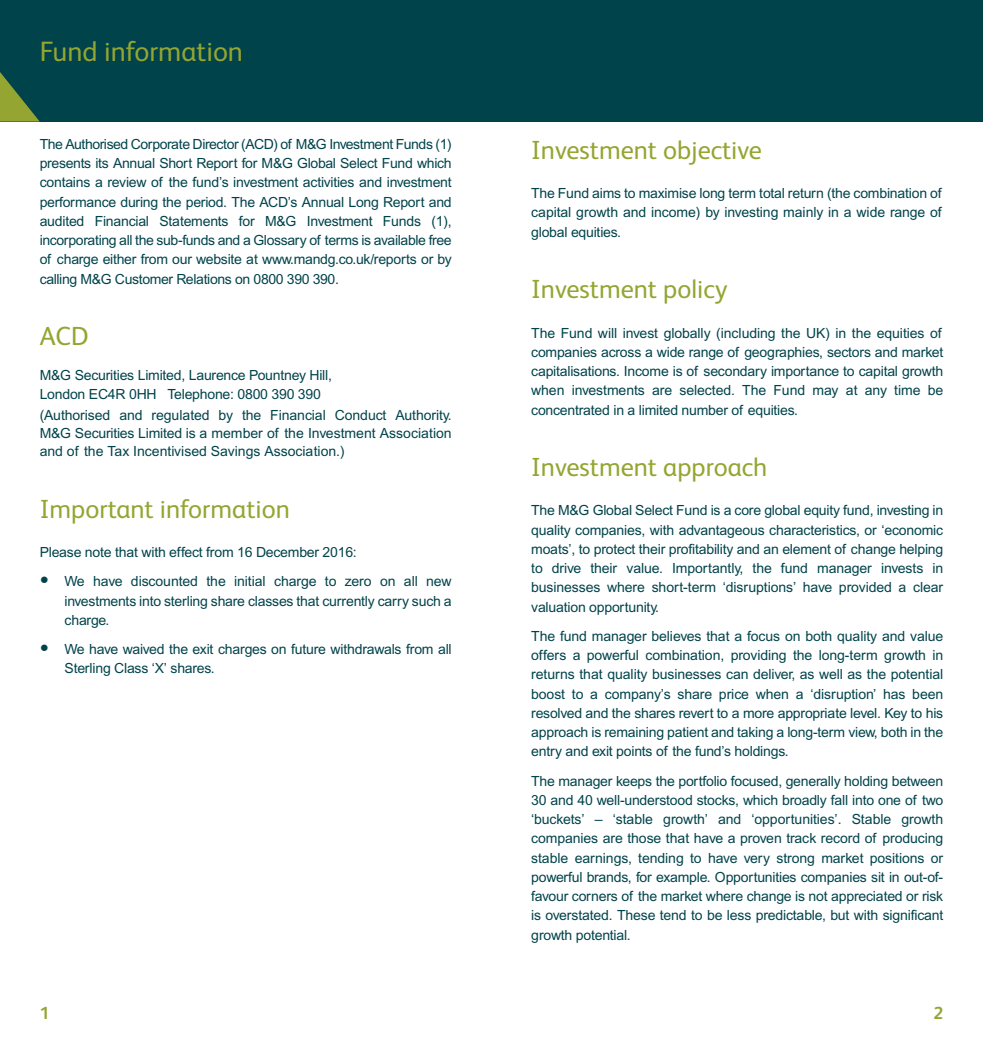
<style>
.page{position:relative;width:983px;height:1042px;background:#fff}
.page>*{position:absolute;margin:0;border:0;box-sizing:border-box;transform-origin:0 0}
.t1{font:28px "FS Albert";color:#94a531}
.t2{font:26.25px "FS Albert";color:#94a531}
.t3{font:700 17.5px "FS Albert";color:#94a531}
.t4{font:14px/19.2px "Arial";letter-spacing:-.015em;color:#00434b;text-align:justify}
.s1{font-size:26.25px}
</style>
<div class="page">
<div style="left:491px;top:0;width:491px;height:122px;background:#00434b"></div>
<div style="left:0;top:0;width:491px;height:122px;background:#00434b"></div>
<svg style="left:0;top:72px;width:40px;height:50px"></svg>
<h1 class="t1" style="left:40px;top:42px;width:205px">Fund information</h1>
<p class="t4" style="left:40px;top:136px;width:413px">The Authorised Corporate Director (ACD) of M&amp;G Investment Funds (1) presents its Annual Short Report for M&amp;G Global Select Fund which contains a review of the fund’s investment activities and investment performance during the period. The ACD’s Annual Long Report and audited Financial Statements for M&amp;G Investment Funds (1), incorporating all the sub-funds and a Glossary of terms is available free of charge either from our website at www.mandg.co.uk/reports or by calling M&amp;G Customer Relations on 0800 390 390.</p>
<h2 class="t2" style="left:40px;top:327px;width:50px">ACD</h2>
<p class="t4" style="left:40px;top:366px;width:294px">M&amp;G Securities Limited, Laurence Pountney Hill,<br>London EC4R 0HH Telephone: 0800 390 390</p>
<p class="t4" style="left:40px;top:407px;width:413px;line-height:18.4px">(Authorised and regulated by the Financial Conduct Authority.<br>M&amp;G Securities Limited is a member of the Investment Association and of the Tax Incentivised Savings Association.)</p>
<h2 class="t2" style="left:40px;top:500px;width:252px">Important information</h2>
<p class="t4" style="left:40px;top:544px;width:318px">Please note that with effect from 16 December 2016:</p>
<p class="t4" style="left:64px;top:573px;width:388px;text-indent:-25px"><span class="s1">•</span> We have discounted the initial charge to zero on all new investments into sterling share classes that currently carry such a charge.</p>
<p class="t4" style="left:64px;top:641px;width:388px;text-indent:-25px"><span class="s1">•</span> We have waived the exit charges on future withdrawals from all<br>Sterling Class ‘X’ shares.</p>
<p class="t3" style="left:40px;top:1007px;width:11px">1</p>
<h2 class="t2" style="left:531px;top:141px;width:232px">Investment objective</h2>
<p class="t4" style="left:531px;top:185px;width:412px">The Fund aims to maximise long term total return (the combination of capital growth and income) by investing mainly in a wide range of global equities.</p>
<h2 class="t2" style="left:531px;top:280px;width:198px">Investment policy</h2>
<p class="t4" style="left:531px;top:324px;width:413px">The Fund will invest globally (including the UK) in the equities of companies across a wide range of geographies, sectors and market capitalisations. Income is of secondary importance to capital growth when investments are selected. The Fund may at any time be concentrated in a limited number of equities.</p>
<h2 class="t2" style="left:531px;top:458px;width:238px">Investment approach</h2>
<p class="t4" style="left:531px;top:502px;width:413px">The M&amp;G Global Select Fund is a core global equity fund, investing in quality companies, with advantageous characteristics, or ‘economic moats’, to protect their profitability and an element of change helping to drive their value. Importantly, the fund manager invests in businesses where short-term ‘disruptions’ have provided a clear valuation opportunity.</p>
<p class="t4" style="left:531px;top:627px;width:413px">The fund manager believes that a focus on both quality and value offers a powerful combination, providing the long-term growth in returns that quality businesses can deliver, as well as the potential boost to a company’s share price when a ‘disruption’ has been resolved and the shares revert to a more appropriate level. Key to his approach is remaining patient and taking a long-term view, both in the entry and exit points of the fund’s holdings.</p>
<p class="t4" style="left:531px;top:772px;width:413px">The manager keeps the portfolio focused, generally holding between 30 and 40 well-understood stocks, which broadly fall into one of two ‘buckets’ – ‘stable growth’ and ‘opportunities’. Stable growth companies are those that have a proven track record of producing stable earnings, tending to have very strong market positions or powerful brands, for example. Opportunities companies sit in out-of&shy;favour corners of the market where change is not appreciated or risk is overstated. These tend to be less predictable, but with significant growth potential.</p>
<p class="t3" style="left:933px;top:1007px;width:11px">2</p>
</div>
